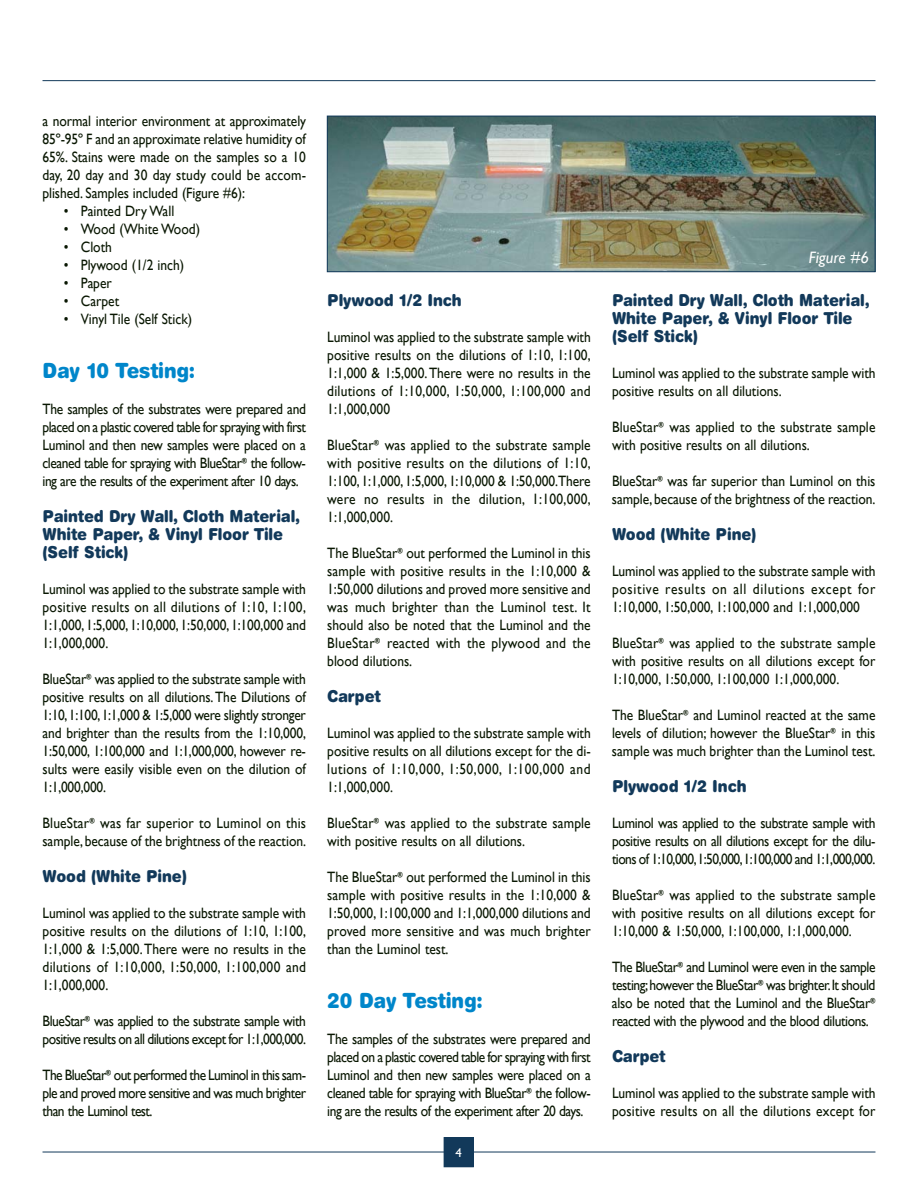
<style>
.page{position:relative;width:918px;height:1188px;background:#fff}
.page>*{position:absolute;margin:0;border:0;box-sizing:border-box;transform-origin:0 0}
.t1{font:900 21px "Helvetica Rounded";letter-spacing:-.005em;color:#0086ca;scale:.9 1}
.t2{font:900 16.5px/18px "Helvetica Rounded";letter-spacing:-.005em;color:#12395a;scale:.9 1}
.t3{font:italic 16.5px "Gill Sans";color:#fff}
.t4{font:15px/18px "Gill Sans";color:#091702;text-align:justify;scale:.9 1}
.t5{font:15px/18px "Gill Sans";letter-spacing:-.04em;color:#091702;scale:.9 1}
.t6{font:12.9px "Humanist 521 BT";color:#fff}
</style>
<div class="page">
<hr style="left:43px;top:1152px;width:832px;height:1px;background:#12395a">
<hr style="left:43px;top:80px;width:832px;height:1px;background:#12395a">
<div style="left:444px;top:1138px;width:29px;height:29px;background:#12395a"></div>
<div style="left:444px;top:1137px;width:30px;height:30px;border:1px solid #12395a"></div>
<img style="left:329px;top:118px;width:544px;height:152px">
<div style="left:327px;top:116px;width:548px;height:156px;border:1px solid #12395a"></div>
<p class="t4" style="left:43px;top:112px;width:294px">a normal interior environment at approximately 85º-95º F and an approximate relative humidity of 65%. Stains were made on the samples so a 10 day, 20 day and 30 day study could be accom&shy;plished. Samples included (Figure #6):</p>
<p class="t4" style="left:64px;top:202px;width:124px">• Painted Dry Wall</p>
<p class="t4" style="left:64px;top:220px;width:153px">• Wood (White Wood)</p>
<p class="t4" style="left:64px;top:238px;width:55px">• Cloth</p>
<p class="t4" style="left:64px;top:256px;width:135px">• Plywood (1/2 inch)</p>
<p class="t4" style="left:64px;top:274px;width:55px">• Paper</p>
<p class="t4" style="left:64px;top:292px;width:63px">• Carpet</p>
<p class="t4" style="left:64px;top:310px;width:144px">• Vinyl Tile (Self Stick)</p>
<h1 class="t1" style="left:43px;top:363px;width:171px">Day 10 Testing:</h1>
<p class="t4" style="left:43px;top:400px;width:294px">The samples of the substrates were prepared and placed on a plastic covered table for spraying with first Luminol and then new samples were placed on a cleaned table for spraying with BlueStar<sup>®</sup> the follow&shy;ing are the results of the experiment after 10 days.</p>
<p class="t2" style="left:43px;top:509px;width:288px">Painted Dry Wall, Cloth Material,<br>White Paper, &amp; Vinyl Floor Tile (Self Stick)</p>
<p class="t4" style="left:43px;top:580px;width:294px">Luminol was applied to the substrate sample with positive results on all dilutions of 1:10, 1:100, 1:1,000,1:5,000,1:10,000,1:50,000,1:100,000 and 1:1,000,000.</p>
<p class="t4" style="left:43px;top:670px;width:294px">BlueStar<sup>®</sup> was applied to the substrate sample with positive results on all dilutions.The Dilutions of 1:10,1:100,1:1,000 &amp; 1:5,000 were slightly stronger and brighter than the results from the 1:10,000, 1:50,000, 1:100,000 and 1:1,000,000, however re&shy;sults were easily visible even on the dilution of 1:1,000,000.</p>
<p class="t4" style="left:43px;top:814px;width:294px">BlueStar<sup>®</sup> was far superior to Luminol on this sample,because of the brightness of the reaction.</p>
<p class="t2" style="left:43px;top:869px;width:162px">Wood (White Pine)</p>
<p class="t4" style="left:43px;top:904px;width:294px">Luminol was applied to the substrate sample with positive results on the dilutions of 1:10, 1:100, 1:1,000 &amp; 1:5,000.There were no results in the dilutions of 1:10,000, 1:50,000, 1:100,000 and 1:1,000,000.</p>
<p class="t5" style="left:43px;top:1012px;width:294px">BlueStar<sup>®</sup> was applied to the substrate sample with positive results on all dilutions except for 1:1,000,000.</p>
<p class="t4" style="left:43px;top:1066px;width:294px">The BlueStar<sup>®</sup> out performed the Luminol in this sam&shy;ple and proved more sensitive and was much brighter than the Luminol test.</p>
<p class="t2" style="left:327px;top:293px;width:151px">Plywood 1/2 Inch</p>
<p class="t4" style="left:327px;top:328px;width:294px">Luminol was applied to the substrate sample with positive results on the dilutions of 1:10, 1:100, 1:1,000 &amp; 1:5,000.There were no results in the dilutions of 1:10,000, 1:50,000, 1:100,000 and 1:1,000,000</p>
<p class="t4" style="left:327px;top:436px;width:294px">BlueStar<sup>®</sup> was applied to the substrate sample with positive results on the dilutions of 1:10, 1:100,1:1,000,1:5,000,1:10,000 &amp; 1:50,000.There were no results in the dilution, 1:100,000, 1:1,000,000.</p>
<p class="t4" style="left:327px;top:544px;width:294px">The BlueStar<sup>®</sup> out performed the Luminol in this sample with positive results in the 1:10,000 &amp; 1:50,000 dilutions and proved more sensitive and was much brighter than the Luminol test. It should also be noted that the Luminol and the BlueStar<sup>®</sup> reacted with the plywood and the blood dilutions.</p>
<p class="t2" style="left:327px;top:689px;width:61px">Carpet</p>
<p class="t4" style="left:327px;top:724px;width:294px">Luminol was applied to the substrate sample with positive results on all dilutions except for the di&shy;lutions of 1:10,000, 1:50,000, 1:100,000 and 1:1,000,000.</p>
<p class="t4" style="left:327px;top:814px;width:294px">BlueStar<sup>®</sup> was applied to the substrate sample with positive results on all dilutions.</p>
<p class="t4" style="left:327px;top:868px;width:294px">The BlueStar<sup>®</sup> out performed the Luminol in this sample with positive results in the 1:10,000 &amp; 1:50,000,1:100,000 and 1:1,000,000 dilutions and proved more sensitive and was much brighter than the Luminol test.</p>
<h1 class="t1" style="left:327px;top:993px;width:174px">20 Day Testing:</h1>
<p class="t4" style="left:327px;top:1030px;width:294px">The samples of the substrates were prepared and placed on a plastic covered table for spraying with first Luminol and then new samples were placed on a cleaned table for spraying with BlueStar<sup>®</sup> the follow&shy;ing are the results of the experiment after 20 days.</p>
<p class="t6" style="left:456px;top:1147px;width:8px">4</p>
<p class="t3" style="left:809px;top:248px;width:62px">Figure #6</p>
<p class="t2" style="left:612px;top:293px;width:288px">Painted Dry Wall, Cloth Material,<br>White Paper, &amp; Vinyl Floor Tile (Self Stick)</p>
<p class="t4" style="left:612px;top:364px;width:294px">Luminol was applied to the substrate sample with positive results on all dilutions.</p>
<p class="t4" style="left:612px;top:418px;width:294px">BlueStar<sup>®</sup> was applied to the substrate sample with positive results on all dilutions.</p>
<p class="t4" style="left:612px;top:472px;width:294px">BlueStar<sup>®</sup> was far superior than Luminol on this sample,because of the brightness of the reaction.</p>
<p class="t2" style="left:612px;top:527px;width:162px">Wood (White Pine)</p>
<p class="t4" style="left:612px;top:562px;width:294px">Luminol was applied to the substrate sample with positive results on all dilutions except for 1:10,000, 1:50,000, 1:100,000 and 1:1,000,000</p>
<p class="t4" style="left:612px;top:634px;width:294px">BlueStar<sup>®</sup> was applied to the substrate sample with positive results on all dilutions except for 1:10,000, 1:50,000, 1:100,000 1:1,000,000.</p>
<p class="t4" style="left:612px;top:706px;width:294px">The BlueStar<sup>®</sup> and Luminol reacted at the same levels of dilution; however the BlueStar<sup>®</sup> in this sample was much brighter than the Luminol test.</p>
<p class="t2" style="left:612px;top:779px;width:151px">Plywood 1/2 Inch</p>
<p class="t4" style="left:612px;top:814px;width:294px">Luminol was applied to the substrate sample with positive results on all dilutions except for the dilu&shy;tions of 1:10,000,1:50,000,1:100,000 and 1:1,000,000.</p>
<p class="t4" style="left:612px;top:886px;width:294px">BlueStar<sup>®</sup> was applied to the substrate sample with positive results on all dilutions except for 1:10,000 &amp; 1:50,000, 1:100,000, 1:1,000,000.</p>
<p class="t4" style="left:612px;top:958px;width:294px">The BlueStar<sup>®</sup> and Luminol were even in the sample testing;however the BlueStar<sup>®</sup> was brighter.It should also be noted that the Luminol and the BlueStar<sup>® </sup>reacted with the plywood and the blood dilutions.</p>
<p class="t2" style="left:612px;top:1049px;width:61px">Carpet</p>
<p class="t4" style="left:612px;top:1084px;width:294px">Luminol was applied to the substrate sample with positive results on all the dilutions except for</p>
</div>
